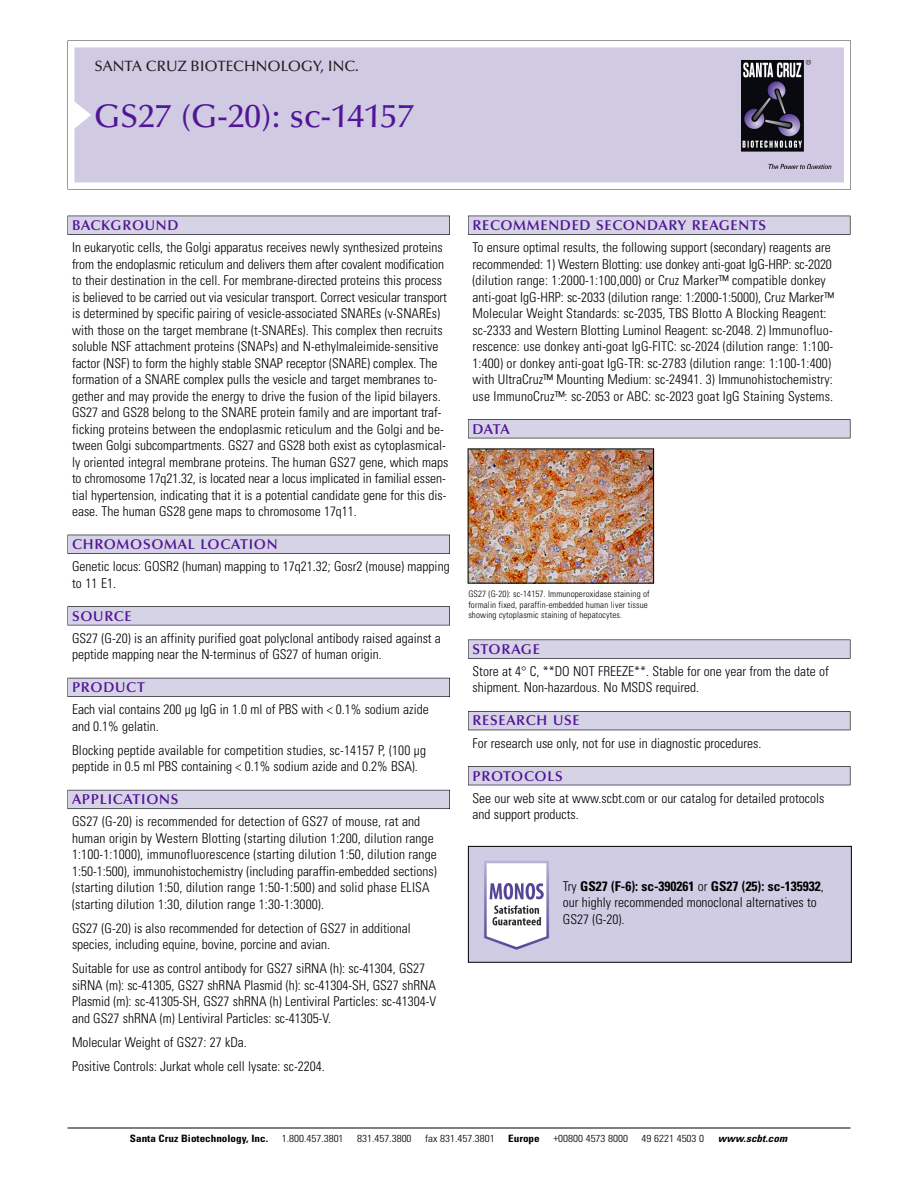
<style>
.page{position:relative;width:918px;height:1188px;background:#fff}
.page>*{position:absolute;margin:0;border:0;box-sizing:border-box;transform-origin:0 0}
.t1{font:500 33px "Optima";color:#511695}
.t2{font:500 15px "Optima";color:#231f20}
.t3{font:600 14.25px "Optima";letter-spacing:.05em;color:#511695}
.t4{font:300 condensed 13.5px/16.5px "Univers";color:#000}
.t5{font:300 condensed 10.2px "Univers";color:#000;scale:1.1 1}
.t6{font:700 condensed 10.2px "Univers";color:#000;scale:1.1 1}
.t7{font:italic 700 condensed 10.2px "Univers";letter-spacing:.005em;color:#000;scale:1.1 1}
.t8{font:300 condensed 9px/10.5px "Univers";letter-spacing:.015em;color:#000}
.s1{font-weight:700}
</style>
<div class="page">
<svg style="left:68px;top:40px;width:783px;height:149px"></svg>
<div style="left:74px;top:47px;width:770px;height:135px;background:#d1cae3"></div>
<img style="left:741px;top:60px;width:90px;height:108px">
<div style="left:68px;top:216px;width:382px;height:19px;background:#525155"></div>
<div style="left:68px;top:216px;width:381px;height:18px;background:#d7d3e7"></div>
<div style="left:68px;top:535px;width:382px;height:19px;background:#515055"></div>
<div style="left:68px;top:535px;width:381px;height:18px;background:#d7d3e7"></div>
<div style="left:68px;top:606px;width:382px;height:19px;background:#545357"></div>
<div style="left:68px;top:607px;width:381px;height:18px;background:#d7d3e7"></div>
<div style="left:68px;top:678px;width:382px;height:19px;background:#54535a"></div>
<div style="left:68px;top:678px;width:381px;height:18px;background:#d7d3e7"></div>
<div style="left:68px;top:790px;width:382px;height:19px;background:#5b5a62"></div>
<div style="left:68px;top:790px;width:381px;height:18px;background:#d7d3e7"></div>
<div style="left:468px;top:216px;width:382px;height:19px;background:#525155"></div>
<div style="left:468px;top:216px;width:382px;height:18px;background:#d7d3e7"></div>
<div style="left:468px;top:419px;width:382px;height:19px;background:#525155"></div>
<div style="left:468px;top:420px;width:382px;height:18px;background:#d7d3e7"></div>
<div style="left:468px;top:640px;width:382px;height:19px;background:#575759"></div>
<div style="left:468px;top:640px;width:382px;height:18px;background:#d7d3e7"></div>
<div style="left:468px;top:711px;width:382px;height:19px;background:#525158"></div>
<div style="left:468px;top:712px;width:382px;height:18px;background:#d7d3e7"></div>
<div style="left:468px;top:766px;width:382px;height:19px;background:#525156"></div>
<div style="left:468px;top:767px;width:382px;height:18px;background:#d7d3e7"></div>
<hr style="left:68px;top:1128px;width:782px;height:1px;background:#000">
<img style="left:470px;top:450px;width:182px;height:132px">
<img style="left:470px;top:848px;width:380px;height:113px">
<div style="left:468px;top:846px;width:384px;height:117px;border:1px solid #000"></div>
<p class="t2" style="left:94px;top:61px;width:266px">SANTA CRUZ BIOTECHNOLOGY, INC.</p>
<h1 class="t1" style="left:94px;top:103px;width:321px">GS27 (G-20): sc-14157</h1>
<p class="t3" style="left:72px;top:219px;width:108px">BACKGROUND</p>
<p class="t4" style="left:72px;top:240px;width:378px">In eukaryotic cells, the Golgi apparatus receives newly synthesized proteins from the endoplasmic reticulum and delivers them after covalent modification to their destination in the cell. For membrane-directed proteins this process is believed to be carried out via vesicular transport. Correct vesicular transport is determined by specific pairing of vesicle-associated SNAREs (v-SNAREs) with those on the target membrane (t-SNAREs). This complex then recruits soluble NSF attachment proteins (SNAPs) and N-ethylmaleimide-sensitive factor (NSF) to form the highly stable SNAP receptor (SNARE) complex. The formation of a SNARE complex pulls the vesicle and target membranes to&shy;gether and may provide the energy to drive the fusion of the lipid bilayers.<br>GS27 and GS28 belong to the SNARE protein family and are important traf&shy;ficking proteins between the endoplasmic reticulum and the Golgi and be&shy;tween Golgi subcompartments. GS27 and GS28 both exist as cytoplasmical&shy;ly oriented integral membrane proteins. The human GS27 gene, which maps to chromosome 17q21.32, is located near a locus implicated in familial essen&shy;tial hypertension, indicating that it is a potential candidate gene for this dis&shy;ease. The human GS28 gene maps to chromosome 17q11.</p>
<p class="t3" style="left:72px;top:539px;width:207px">CHROMOSOMAL LOCATION</p>
<p class="t4" style="left:72px;top:559px;width:379px">Genetic locus: GOSR2 (human) mapping to 17q21.32; Gosr2 (mouse) mapping to 11 E1.</p>
<p class="t3" style="left:72px;top:610px;width:61px">SOURCE</p>
<p class="t4" style="left:72px;top:631px;width:370px">GS27 (G-20) is an affinity purified goat polyclonal antibody raised against a peptide mapping near the N-terminus of GS27 of human origin.</p>
<p class="t3" style="left:72px;top:682px;width:74px">PRODUCT</p>
<p class="t4" style="left:72px;top:702px;width:358px">Each vial contains 200 µg IgG in 1.0 ml of PBS with &lt; 0.1% sodium azide and 0.1% gelatin.</p>
<p class="t4" style="left:72px;top:743px;width:356px">Blocking peptide available for competition studies, sc-14157 P, (100 µg peptide in 0.5 ml PBS containing &lt; 0.1% sodium azide and 0.2% BSA).</p>
<p class="t3" style="left:72px;top:794px;width:108px">APPLICATIONS</p>
<p class="t4" style="left:72px;top:814px;width:366px">GS27 (G-20) is recommended for detection of GS27 of mouse, rat and human origin by Western Blotting (starting dilution 1:200, dilution range 1:100-1:1000), immunofluorescence (starting dilution 1:50, dilution range 1:50-1:500), immunohistochemistry (including paraffin-embedded sections) (starting dilution 1:50, dilution range 1:50-1:500) and solid phase ELISA (starting dilution 1:30, dilution range 1:30-1:3000).</p>
<p class="t4" style="left:72px;top:921px;width:340px">GS27 (G-20) is also recommended for detection of GS27 in additional species, including equine, bovine, porcine and avian.</p>
<p class="t4" style="left:72px;top:961px;width:366px">Suitable for use as control antibody for GS27 siRNA (h): sc-41304, GS27 siRNA (m): sc-41305, GS27 shRNA Plasmid (h): sc-41304-SH, GS27 shRNA Plasmid (m): sc-41305-SH, GS27 shRNA (h) Lentiviral Particles: sc-41304-V and GS27 shRNA (m) Lentiviral Particles: sc-41305-V.</p>
<p class="t4" style="left:72px;top:1031px;width:254px;line-height:24px">Molecular Weight of GS27: 27 kDa.<br>Positive Controls: Jurkat whole cell lysate: sc-2204.</p>
<p class="t3" style="left:473px;top:219px;width:295px">RECOMMENDED SECONDARY REAGENTS</p>
<p class="t4" style="left:473px;top:240px;width:363px">To ensure optimal results, the following support (secondary) reagents are recommended: 1) Western Blotting: use donkey anti-goat IgG-HRP: sc-2020 (dilution range: 1:2000-1:100,000) or Cruz Marker™ compatible donkey anti-goat IgG-HRP: sc-2033 (dilution range: 1:2000-1:5000), Cruz Marker™ Molecular Weight Standards: sc-2035, TBS Blotto A Blocking Reagent: sc-2333 and Western Blotting Luminol Reagent: sc-2048. 2) Immunofluo&shy;rescence: use donkey anti-goat IgG-FITC: sc-2024 (dilution range: 1:100- 1:400) or donkey anti-goat IgG-TR: sc-2783 (dilution range: 1:100-1:400) with UltraCruz™ Mounting Medium: sc-24941. 3) Immunohistochemistry: use ImmunoCruz™: sc-2053 or ABC: sc-2023 goat IgG Staining Systems.</p>
<p class="t3" style="left:473px;top:423px;width:39px">DATA</p>
<p class="t8" style="left:468px;top:590px;width:183px">GS27 (G-20): sc-14157. Immunoperoxidase staining of formalin fixed, paraffin-embedded human liver tissue showing cytoplasmic staining of hepatocytes.</p>
<p class="t3" style="left:473px;top:643px;width:69px">STORAGE</p>
<p class="t4" style="left:473px;top:664px;width:358px">Store at 4° C, **DO NOT FREEZE**. Stable for one year from the date of shipment. Non-hazardous. No MSDS required.</p>
<p class="t3" style="left:473px;top:715px;width:109px">RESEARCH USE</p>
<p class="t4" style="left:473px;top:736px;width:290px">For research use only, not for use in diagnostic procedures.</p>
<p class="t3" style="left:473px;top:770px;width:92px">PROTOCOLS</p>
<p class="t4" style="left:473px;top:791px;width:353px">See our web site at www.scbt.com or our catalog for detailed protocols and support products.</p>
<p class="t4" style="left:563px;top:879px;width:263px">Try <span class="s1">GS27 (F-6): sc-390261</span> or <span class="s1">GS27 (25): sc-135932</span>, our highly recommended monoclonal alternatives to<br>GS27 (G-20).</p>
<p class="t6" style="left:130px;top:1135px;width:127px">Santa Cruz Biotechnology, Inc.</p>
<p class="t5" style="left:282px;top:1135px;width:58px">1.800.457.3801</p>
<p class="t5" style="left:357px;top:1135px;width:51px">831.457.3800</p>
<p class="t5" style="left:425px;top:1135px;width:65px">fax 831.457.3801</p>
<p class="t6" style="left:508px;top:1135px;width:30px">Europe</p>
<p class="t5" style="left:553px;top:1135px;width:69px">+00800 4573 8000</p>
<p class="t5" style="left:642px;top:1135px;width:58px">49 6221 4503 0</p>
<p class="t7" style="left:718px;top:1135px;width:64px">www.scbt.com</p>
</div>
